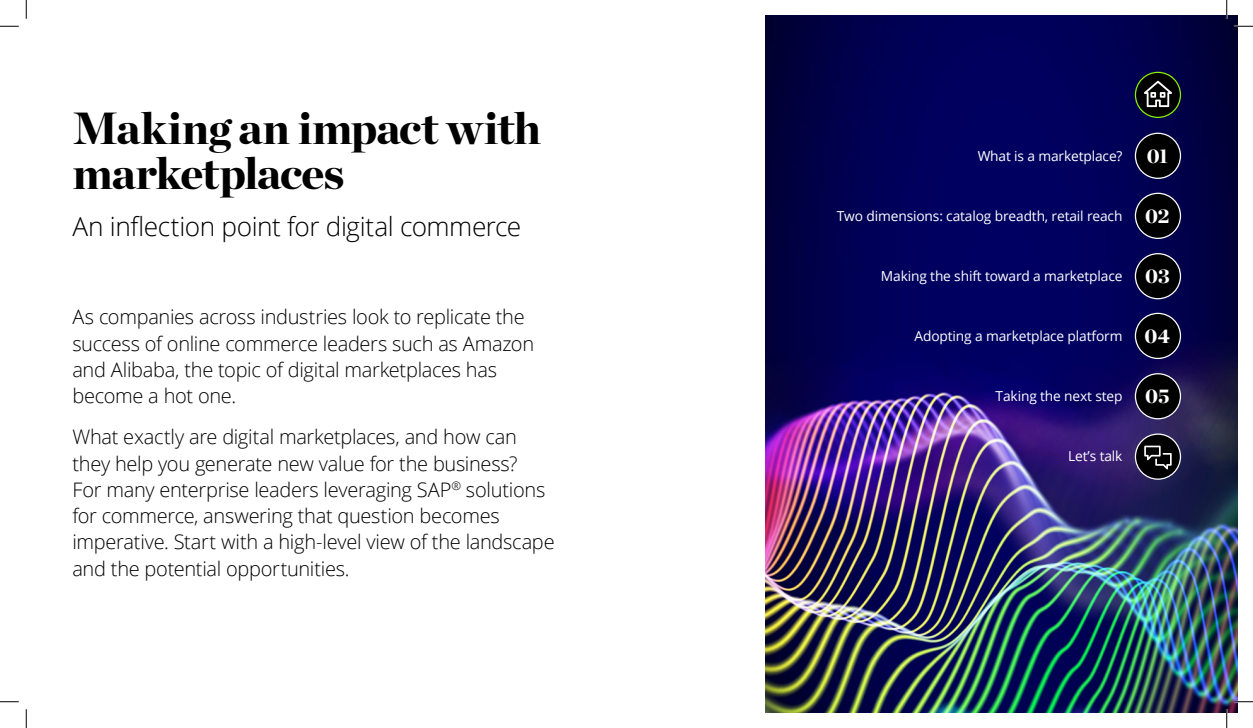
<style>
.page{position:relative;width:1253px;height:728px;background:#fff}
.page>*{position:absolute;margin:0;border:0;box-sizing:border-box;transform-origin:0 0}
.New-DD-H1{font:900 45px/45px "Chronicle Display";letter-spacing:-.02em;color:#000}
.Quote_pullout_meduim{font:300 26.25px "Open Sans";letter-spacing:-.02em;color:#000}
.Body_copy__12_18pt{font:300 20px/26.2px "Open Sans";letter-spacing:-.015em;color:#000}
.Contents_page_number{font:900 20px "Chronicle Display";letter-spacing:-.005em;color:#fff}
.Section_title__12_18{font:13.75px "Open Sans";letter-spacing:-.01em;color:#fff}
</style>
<div class="page">
<img style="left:765px;top:15px;width:473px;height:697px">
<svg style="left:1135px;top:72px;width:45px;height:45px"></svg>
<div style="left:1134px;top:72px;width:47px;height:46px;border:1px solid #86f200;border-radius:50%"></div>
<svg style="left:1143px;top:81px;width:29px;height:26px"></svg>
<div style="left:1135px;top:133px;width:45px;height:45px;background:#000;border-radius:50%"></div>
<div style="left:1134px;top:133px;width:47px;height:46px;border:1px solid #fff;border-radius:50%"></div>
<div style="left:1135px;top:193px;width:45px;height:45px;background:#000;border-radius:50%"></div>
<div style="left:1134px;top:193px;width:47px;height:46px;border:1px solid #fff;border-radius:50%"></div>
<div style="left:1135px;top:254px;width:45px;height:45px;background:#000;border-radius:50%"></div>
<div style="left:1134px;top:253px;width:47px;height:46px;border:1px solid #fff;border-radius:50%"></div>
<div style="left:1135px;top:313px;width:45px;height:45px;background:#000;border-radius:50%"></div>
<div style="left:1134px;top:313px;width:47px;height:46px;border:1px solid #fff;border-radius:50%"></div>
<div style="left:1135px;top:374px;width:45px;height:45px;background:#000;border-radius:50%"></div>
<div style="left:1134px;top:373px;width:47px;height:46px;border:1px solid #fff;border-radius:50%"></div>
<svg style="left:1135px;top:434px;width:45px;height:45px"></svg>
<div style="left:1134px;top:433px;width:47px;height:46px;border:1px solid #fff;border-radius:50%"></div>
<svg style="left:1144px;top:445px;width:27px;height:24px"></svg>
<svg style="left:0;top:25px;width:19px;height:2px"></svg>
<svg style="left:1234px;top:25px;width:18px;height:2px"></svg>
<svg style="left:0;top:701px;width:19px;height:1px"></svg>
<svg style="left:1234px;top:700px;width:18px;height:2px"></svg>
<svg style="left:25px;top:0;width:2px;height:19px"></svg>
<svg style="left:25px;top:709px;width:2px;height:19px"></svg>
<svg style="left:1225px;top:0;width:2px;height:19px"></svg>
<svg style="left:1225px;top:709px;width:2px;height:19px"></svg>
<p class="New-DD-H1" style="left:72px;top:102px;width:470px">Making an impact with marketplaces</p>
<p class="Quote_pullout_meduim" style="left:72px;top:208px;width:450px">An inflection point for digital commerce</p>
<p class="Body_copy__12_18pt" style="left:72px;top:303px;width:463px">As companies across industries look to replicate the success of online commerce leaders such as Amazon and Alibaba, the topic of digital marketplaces has become a hot one.</p>
<p class="Body_copy__12_18pt" style="left:72px;top:423px;width:484px">What exactly are digital marketplaces, and how can they help you generate new value for the business?<br>For many enterprise leaders leveraging SAP<sup>®</sup> solutions for commerce, answering that question becomes imperative. Start with a high-level view of the landscape and the potential opportunities.</p>
<p class="Section_title__12_18" style="left:977px;top:146px;width:146px">What is a marketplace?</p>
<p class="Contents_page_number" style="left:1146px;top:139px;width:23px">01</p>
<p class="Section_title__12_18" style="left:837px;top:206px;width:287px">Two dimensions: catalog breadth, retail reach</p>
<p class="Contents_page_number" style="left:1145px;top:199px;width:26px">02</p>
<p class="Section_title__12_18" style="left:881px;top:266px;width:243px">Making the shift toward a marketplace</p>
<p class="Contents_page_number" style="left:1145px;top:259px;width:26px">03</p>
<p class="Section_title__12_18" style="left:914px;top:326px;width:209px">Adopting a marketplace platform</p>
<p class="Contents_page_number" style="left:1144px;top:319px;width:27px">04</p>
<p class="Section_title__12_18" style="left:995px;top:386px;width:128px">Taking the next step</p>
<p class="Contents_page_number" style="left:1145px;top:379px;width:26px">05</p>
<p class="Section_title__12_18" style="left:1068px;top:446px;width:56px">Let’s talk</p>
</div>
